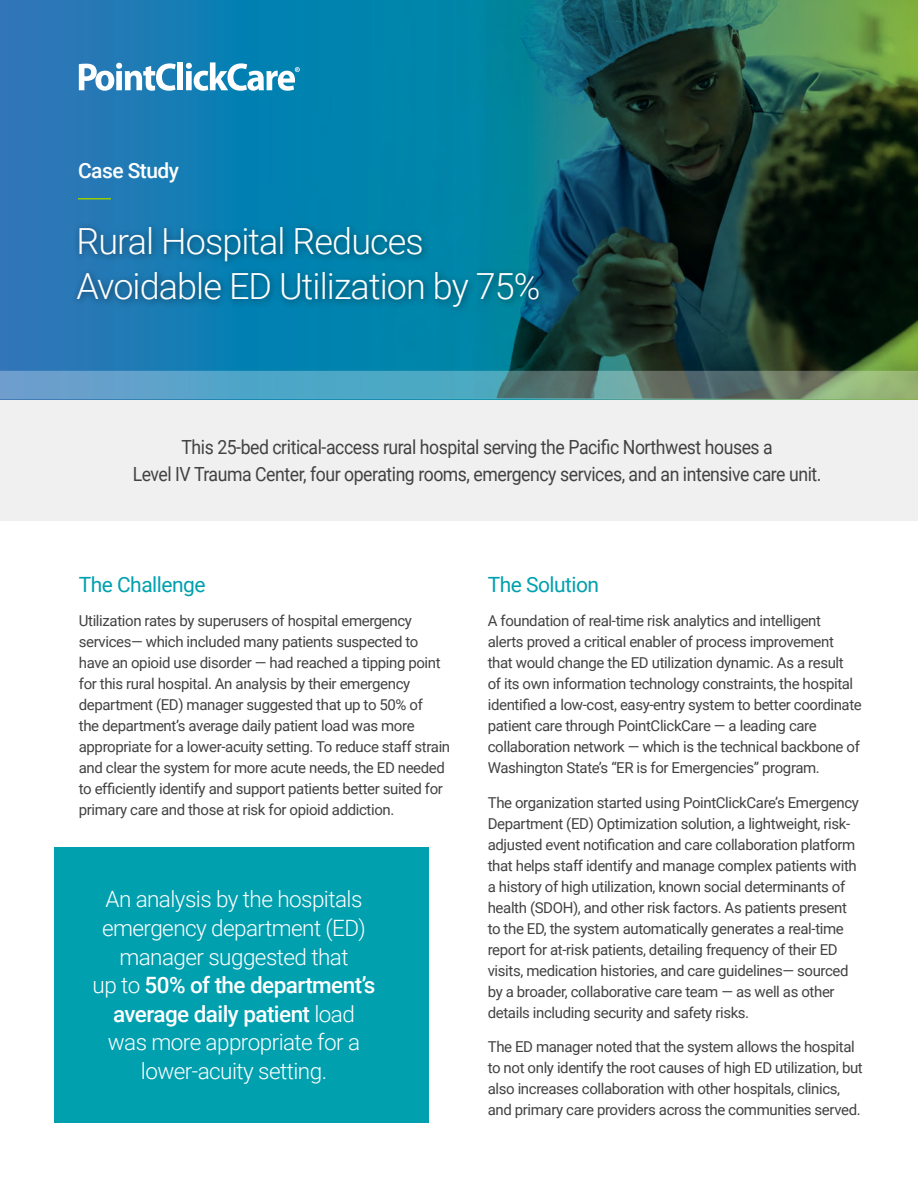
<style>
.page{position:relative;width:918px;height:1188px;background:#fff}
.page>*{position:absolute;margin:0;border:0;box-sizing:border-box;transform-origin:0 0}
.t1{font:300 36px/45px "Roboto";letter-spacing:-.025em;color:#fefefe}
.t2{font:300 22.5px/28.5px "Roboto";letter-spacing:-.025em;color:#fff;text-align:center}
.t3{font:21px "Roboto";letter-spacing:-.025em;color:#00a0af}
.t4{font:500 21px "Roboto";letter-spacing:-.025em;color:#fff}
.t5{font:19.5px/27px "Roboto";letter-spacing:-.025em;color:#424242;text-align:center;scale:.9 1}
.t6{font:15px/21px "Roboto";letter-spacing:-.025em;color:#424242}
.s1{font-weight:500}
</style>
<div class="page">
<div style="left:0;top:399px;width:918px;height:122px;background:#f0f0f0"></div>
<svg style="left:0;top:0;width:918px;height:371px;background:#165f72"></svg>
<div style="left:71px;top:221px;width:477px;height:94px;background:#000;opacity:.5"></div>
<hr style="left:78px;top:198px;width:33px;height:1px;background:#97cc04">
<svg style="left:0;top:371px;width:918px;height:28px;background:#5f96a1"></svg>
<svg style="left:79px;top:63px;width:97px;height:28px"></svg>
<div style="left:177px;top:62px;width:6px;height:28px;background:#fff"></div>
<svg style="left:186px;top:62px;width:114px;height:29px"></svg>
<div style="left:54px;top:847px;width:375px;height:276px;background:#00a0af"></div>
<h3 class="t4" style="left:78px;top:162px;width:103px">Case Study</h3>
<h1 class="t1" style="left:76px;top:222px;width:465px">Rural Hospital Reduces<br>Avoidable ED Utilization by 75%</h1>
<h3 class="t5" style="left:133px;top:433px;width:767px">This 25-bed critical-access rural hospital serving the Pacific Northwest houses a<br>Level IV Trauma Center, four operating rooms, emergency services, and an intensive care unit.</h3>
<h3 class="t3" style="left:79px;top:574px;width:128px">The Challenge</h3>
<p class="t6" style="left:79px;top:611px;width:373px">Utilization rates by superusers of hospital emergency services— which included many patients suspected to have an opioid use disorder — had reached a tipping point for this rural hospital. An analysis by their emergency department (ED) manager suggested that up to 50% of<br>the department’s average daily patient load was more appropriate for a lower-acuity setting. To reduce staff strain and clear the system for more acute needs, the ED needed to efficiently identify and support patients better suited for primary care and those at risk for opioid addiction.</p>
<h2 class="t2" style="left:93px;top:887px;width:284px">An analysis by the hospitals emergency department (ED) manager suggested that<br>up to <span class="s1">50% of the department’s average daily patient</span> load was more appropriate for a lower-acuity setting.</h2>
<h3 class="t3" style="left:488px;top:574px;width:113px">The Solution</h3>
<p class="t6" style="left:488px;top:611px;width:376px">A foundation of real-time risk analytics and intelligent<br>alerts proved a critical enabler of process improvement that would change the ED utilization dynamic. As a result<br>of its own information technology constraints, the hospital identified a low-cost, easy-entry system to better coordinate patient care through PointClickCare — a leading care collaboration network — which is the technical backbone of Washington State’s “ER is for Emergencies” program.</p>
<p class="t6" style="left:488px;top:793px;width:373px">The organization started using PointClickCare’s Emergency Department (ED) Optimization solution, a lightweight, risk&shy;adjusted event notification and care collaboration platform that helps staff identify and manage complex patients with a history of high utilization, known social determinants of health (SDOH), and other risk factors. As patients present to the ED, the system automatically generates a real-time report for at-risk patients, detailing frequency of their ED visits, medication histories, and care guidelines— sourced by a broader, collaborative care team — as well as other details including security and safety risks.</p>
<p class="t6" style="left:488px;top:1037px;width:377px">The ED manager noted that the system allows the hospital to not only identify the root causes of high ED utilization, but also increases collaboration with other hospitals, clinics, and primary care providers across the communities served.</p>
</div>
